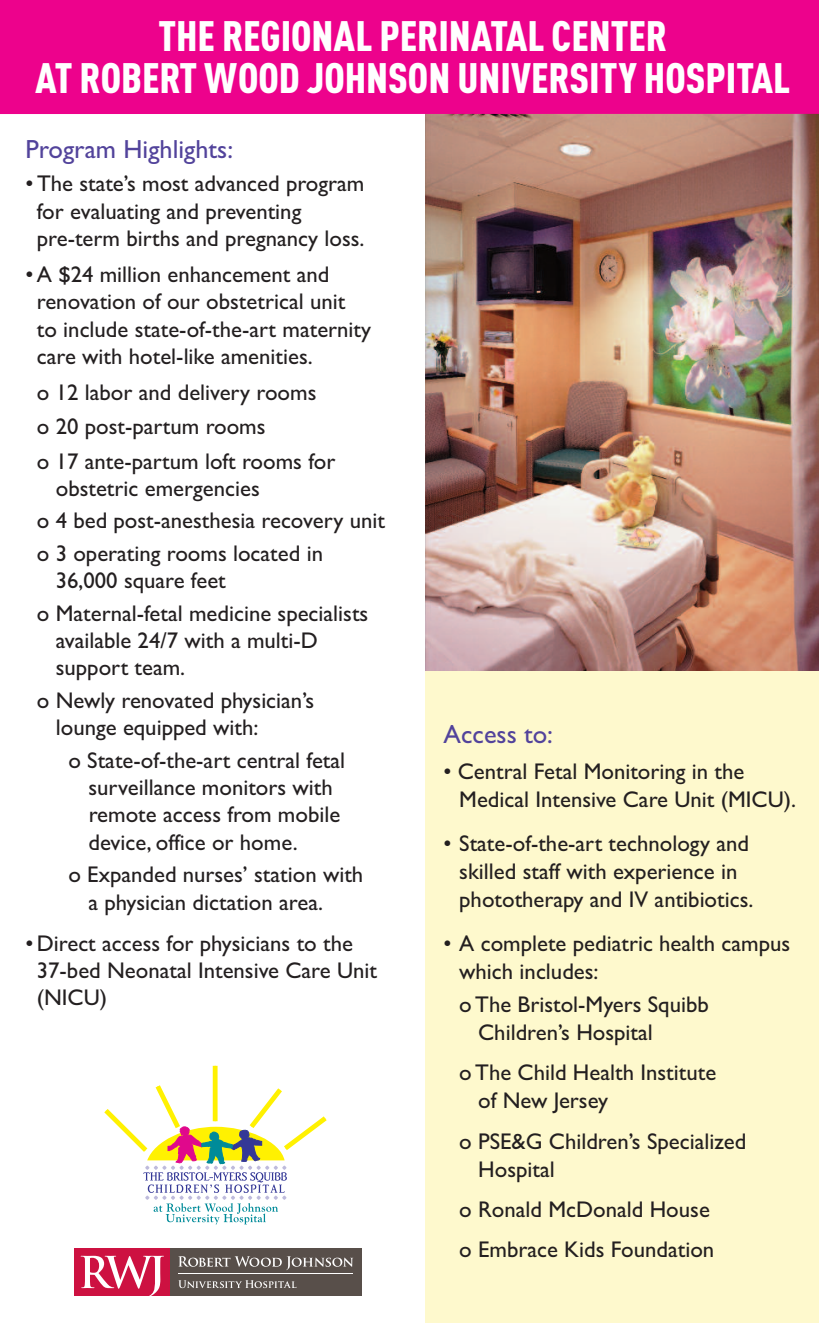
<style>
.page{position:relative;width:819px;height:1323px;background:#fff}
.page>*{position:absolute;margin:0;border:0;box-sizing:border-box;transform-origin:0 0}
.t1{font:900 42px/42px "DIN Cond";color:#fff;text-align:center}
.t2{font:26.25px "Gill Sans";color:#52439b}
.t3{font:22.75px/27.3px "Gill Sans";color:#231f20}
</style>
<div class="page">
<div style="left:425px;top:669px;width:394px;height:654px;background:#fef9cd"></div>
<div style="left:213px;top:1066px;width:5px;height:55px;background:#fff101"></div>
<svg style="left:104px;top:1080px;width:223px;height:144px"></svg>
<img style="left:425px;top:114px;width:394px;height:556px">
<div style="left:0;top:0;width:819px;height:114px;background:#ed028c"></div>
<div style="left:170px;top:1248px;width:191px;height:48px;background:#584f4a"></div>
<div style="left:74px;top:1248px;width:96px;height:48px;background:#cd1141"></div>
<svg style="left:81px;top:1256px;width:83px;height:40px"></svg>
<svg style="left:178px;top:1256px;width:175px;height:14px"></svg>
<hr style="left:178px;top:1274px;width:174px;height:1px;background:#fff">
<svg style="left:178px;top:1280px;width:119px;height:8px"></svg>
<h1 class="t1" style="left:35px;top:13px;width:757px">THE REGIONAL PERINATAL CENTER<br>AT ROBERT WOOD JOHNSON UNIVERSITY HOSPITAL</h1>
<p class="t2" style="left:26px;top:134px;width:209px">Program Highlights:</p>
<p class="t3" style="left:37px;top:170px;width:329px;text-indent:-11px">• The state’s most advanced program for evaluating and preventing pre-term births and pregnancy loss.</p>
<p class="t3" style="left:37px;top:261px;width:336px;text-indent:-11px">•A $24 million enhancement and renovation of our obstetrical unit<br>to include state-of-the-art maternity care with hotel-like amenities.</p>
<p class="t3" style="left:37px;top:375px;width:300px;line-height:34.3px">o 12 labor and delivery rooms<br>o 20 post-partum rooms<br>o 17 ante-partum loft rooms for</p>
<p class="t3" style="left:37px;top:472px;width:350px;line-height:32.6px;text-indent:19px">obstetric emergencies<br>o 4 bed post-anesthesia recovery unit o 3 operating rooms located in</p>
<p class="t3" style="left:37px;top:564px;width:333px;line-height:32.6px;text-indent:19px">36,000 square feet<br>o Maternal-fetal medicine specialists</p>
<p class="t3" style="left:56px;top:627px;width:263px">available 24/7 with a multi-D support team.</p>
<p class="t3" style="left:56px;top:686px;width:260px;text-indent:-19px">o Newly renovated physician’s lounge equipped with:</p>
<p class="t3" style="left:89px;top:746px;width:258px;text-indent:-20px">o State-of-the-art central fetal surveillance monitors with remote access from mobile device, office or home.</p>
<p class="t3" style="left:89px;top:861px;width:276px;text-indent:-20px">o Expanded nurses’ station with a physician dictation area.</p>
<p class="t3" style="left:37px;top:929px;width:342px;text-indent:-11px">•Direct access for physicians to the<br>37-bed Neonatal Intensive Care Unit (NICU)</p>
<p class="t2" style="left:444px;top:718px;width:111px">Access to:</p>
<p class="t3" style="left:459px;top:758px;width:338px;line-height:28px;text-indent:-16px">• Central Fetal Monitoring in the<br>Medical Intensive Care Unit (MICU).</p>
<p class="t3" style="left:459px;top:829px;width:296px;line-height:28px;text-indent:-16px">• State-of-the-art technology and skilled staff with experience in phototherapy and IV antibiotics.</p>
<p class="t3" style="left:459px;top:929px;width:332px;line-height:28px;text-indent:-16px">• A complete pediatric health campus which includes:</p>
<p class="t3" style="left:478px;top:990px;width:232px;line-height:28px;text-indent:-19px">o The Bristol-Myers Squibb<br>Children’s Hospital</p>
<p class="t3" style="left:478px;top:1059px;width:240px;line-height:28px;text-indent:-19px">o The Child Health Institute of New Jersey</p>
<p class="t3" style="left:478px;top:1127px;width:270px;line-height:28px;text-indent:-19px">o PSE&amp;G Children’s Specialized<br>Hospital</p>
<p class="t3" style="left:459px;top:1189px;width:257px;line-height:40.2px">o Ronald McDonald House o Embrace Kids Foundation</p>
</div>
